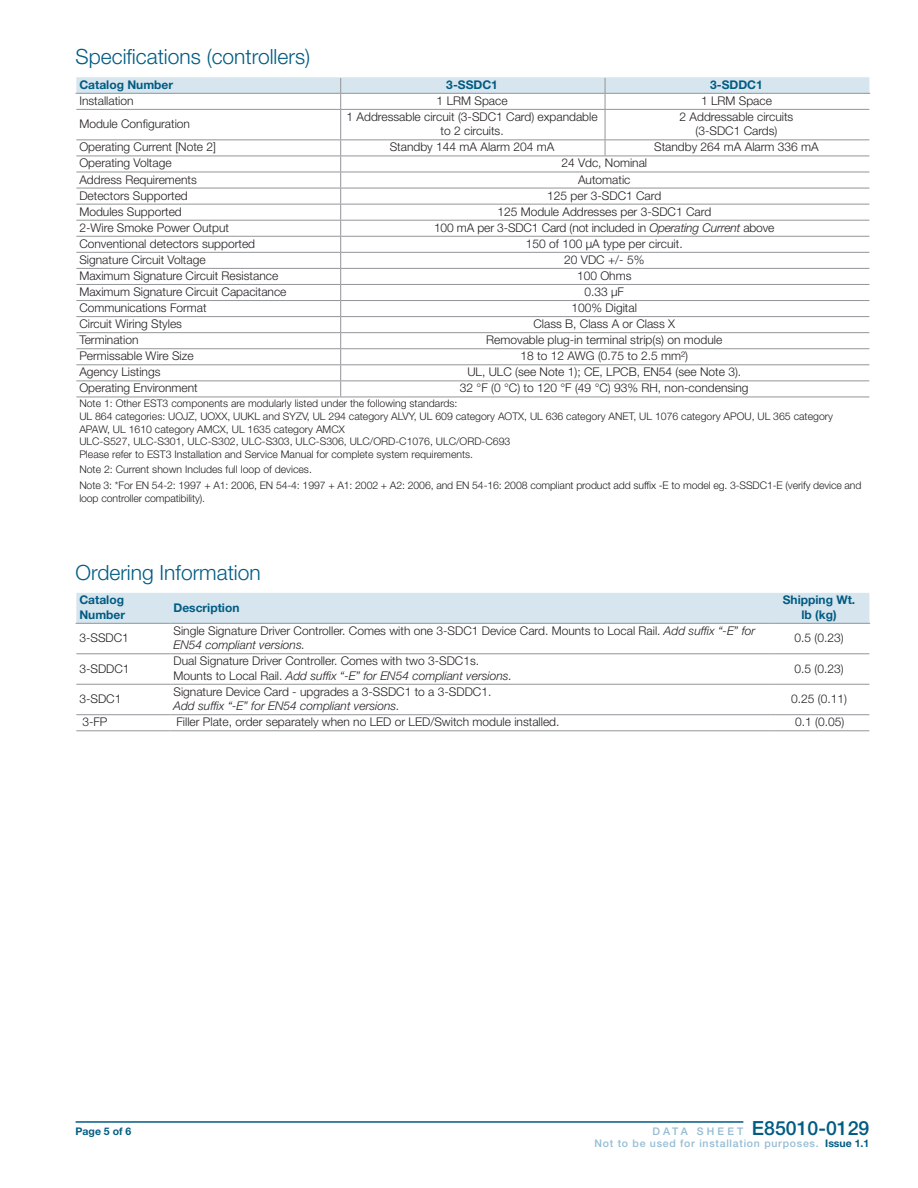
<style>
.page{position:relative;width:918px;height:1188px;background:#fff}
.page>*{position:absolute;margin:0;border:0;box-sizing:border-box;transform-origin:0 0}
.HEAD{font:300 21px "Helvetica Neue LT Std";color:#005c83}
.t1{font:500 19.5px "Helvetica Neue LT Std";color:#005c83}
.Table_Body{font:300 12px/14.4px "Helvetica Neue LT Std";color:#231f20}
.Table_Head{font:700 12px/14.4px "Helvetica Neue LT Std";color:#005c83}
.Table_Body-2{font:700 12px "Helvetica Neue LT Std";color:#005c83}
.BODY{font:300 10.5px/12.6px "Helvetica Neue LT Std";color:#231f20}
.t2{font:500 10.5px "Helvetica Neue LT Std";letter-spacing:.07em;color:#94bcd3}
.t3{font:700 10.5px "Helvetica Neue LT Std";color:#005c83}
.s1{font-style:italic}
.s2{font-size:10.5px;color:#94bcd3}
.s3{font-weight:700;color:#005c83}
</style>
<div class="page">
<hr style="left:76px;top:1121px;width:667px;height:2px;background:#005c83">
<hr style="left:605px;top:93px;width:265px;height:1px;background:#939598">
<svg style="left:76px;top:77px;width:793px;height:320px"></svg>
<hr style="left:605px;top:380px;width:264px;height:1px;background:#939598">
<hr style="left:76px;top:397px;width:265px;height:1px;background:#939598">
<hr style="left:341px;top:397px;width:264px;height:1px;background:#939598">
<hr style="left:605px;top:397px;width:264px;height:1px;background:#939598">
<div style="left:76px;top:593px;width:793px;height:30px;background:#d7e5ee"></div>
<hr style="left:76px;top:653px;width:95px;height:1px;background:#939598">
<hr style="left:76px;top:714px;width:95px;height:1px;background:#939598">
<hr style="left:76px;top:730px;width:95px;height:1px;background:#939598">
<hr style="left:171px;top:653px;width:599px;height:1px;background:#939598">
<hr style="left:171px;top:714px;width:599px;height:1px;background:#939598">
<hr style="left:171px;top:730px;width:599px;height:1px;background:#939598">
<hr style="left:770px;top:653px;width:99px;height:1px;background:#939598">
<hr style="left:770px;top:714px;width:99px;height:1px;background:#939598">
<hr style="left:770px;top:730px;width:99px;height:1px;background:#939598">
<hr style="left:76px;top:684px;width:95px;height:1px;background:#939598">
<hr style="left:171px;top:684px;width:599px;height:1px;background:#939598">
<hr style="left:770px;top:684px;width:99px;height:1px;background:#939598">
<hr style="left:76px;top:623px;width:95px;height:1px;background:#939598">
<hr style="left:171px;top:623px;width:599px;height:1px;background:#939598">
<hr style="left:770px;top:623px;width:100px;height:1px;background:#939598">
<p class="HEAD" style="left:76px;top:43px;width:236px">Specifications (controllers)</p>
<p class="Table_Body-2" style="left:79px;top:77px;width:95px">Catalog Number</p>
<p class="Table_Body-2" style="left:446px;top:77px;width:53px">3-SSDC1</p>
<p class="Table_Body-2" style="left:710px;top:77px;width:54px">3-SDDC1</p>
<p class="Table_Body" style="left:79px;top:93px;width:56px">Installation</p>
<p class="Table_Body" style="left:437px;top:93px;width:72px">1 LRM Space</p>
<p class="Table_Body" style="left:701px;top:93px;width:72px">1 LRM Space</p>
<p class="Table_Body" style="left:79px;top:116px;width:112px">Module Configuration</p>
<p class="Table_Body" style="left:347px;top:109px;width:252px;text-align:center">1 Addressable circuit (3-SDC1 Card) expandable to 2 circuits.</p>
<p class="Table_Body" style="left:680px;top:109px;width:115px;text-align:center">2 Addressable circuits (3-SDC1 Cards)</p>
<p class="Table_Body" style="left:79px;top:140px;width:138px">Operating Current [Note 2]</p>
<p class="Table_Body" style="left:390px;top:140px;width:166px">Standby 144 mA Alarm 204 mA</p>
<p class="Table_Body" style="left:654px;top:140px;width:166px">Standby 264 mA Alarm 336 mA</p>
<p class="Table_Body" style="left:79px;top:156px;width:94px">Operating Voltage</p>
<p class="Table_Body" style="left:561px;top:156px;width:87px">24 Vdc, Nominal</p>
<p class="Table_Body" style="left:79px;top:172px;width:119px">Address Requirements</p>
<p class="Table_Body" style="left:578px;top:172px;width:54px">Automatic</p>
<p class="Table_Body" style="left:79px;top:188px;width:110px">Detectors Supported</p>
<p class="Table_Body" style="left:547px;top:188px;width:116px">125 per 3-SDC1 Card</p>
<p class="Table_Body" style="left:79px;top:204px;width:104px">Modules Supported</p>
<p class="Table_Body" style="left:497px;top:204px;width:215px">125 Module Addresses per 3-SDC1 Card</p>
<p class="Table_Body" style="left:79px;top:220px;width:151px">2-Wire Smoke Power Output</p>
<p class="Table_Body" style="left:434px;top:220px;width:342px">100 mA per 3-SDC1 Card (not included in <span class="s1">Operating Current</span> above</p>
<p class="Table_Body" style="left:79px;top:236px;width:177px">Conventional detectors supported</p>
<p class="Table_Body" style="left:526px;top:236px;width:158px">150 of 100 µA type per circuit.</p>
<p class="Table_Body" style="left:79px;top:252px;width:128px">Signature Circuit Voltage</p>
<p class="Table_Body" style="left:564px;top:252px;width:82px">20 VDC +/- 5%</p>
<p class="Table_Body" style="left:79px;top:268px;width:200px">Maximum Signature Circuit Resistance</p>
<p class="Table_Body" style="left:577px;top:268px;width:56px">100 Ohms</p>
<p class="Table_Body" style="left:79px;top:284px;width:209px">Maximum Signature Circuit Capacitance</p>
<p class="Table_Body" style="left:585px;top:284px;width:41px">0.33 µF</p>
<p class="Table_Body" style="left:79px;top:300px;width:129px">Communications Format</p>
<p class="Table_Body" style="left:572px;top:300px;width:67px">100% Digital</p>
<p class="Table_Body" style="left:79px;top:316px;width:104px">Circuit Wiring Styles</p>
<p class="Table_Body" style="left:534px;top:316px;width:143px">Class B, Class A or Class X</p>
<p class="Table_Body" style="left:79px;top:333px;width:61px">Termination</p>
<p class="Table_Body" style="left:486px;top:333px;width:238px">Removable plug-in terminal strip(s) on module</p>
<p class="Table_Body" style="left:79px;top:349px;width:116px">Permissable Wire Size</p>
<p class="Table_Body" style="left:521px;top:349px;width:169px">18 to 12 AWG (0.75 to 2.5 mm²)</p>
<p class="Table_Body" style="left:79px;top:365px;width:83px">Agency Listings</p>
<p class="Table_Body" style="left:467px;top:365px;width:275px">UL, ULC (see Note 1); CE, LPCB, EN54 (see Note 3).</p>
<p class="Table_Body" style="left:79px;top:381px;width:120px">Operating Environment</p>
<p class="Table_Body" style="left:460px;top:381px;width:290px">32 °F (0 °C) to 120 °F (49 °C) 93% RH, non-condensing</p>
<p class="BODY" style="left:79px;top:397px;width:755px">Note 1: Other EST3 components are modularly listed under the following standards:<br>UL 864 categories: UOJZ, UOXX, UUKL and SYZV, UL 294 category ALVY, UL 609 category AOTX, UL 636 category ANET, UL 1076 category APOU, UL 365 category APAW, UL 1610 category AMCX, UL 1635 category AMCX<br>ULC-S527, ULC-S301, ULC-S302, ULC-S303, ULC-S306, ULC/ORD-C1076, ULC/ORD-C693<br>Please refer to EST3 Installation and Service Manual for complete system requirements.</p>
<p class="BODY" style="left:79px;top:463px;width:234px">Note 2: Current shown Includes full loop of devices.</p>
<p class="BODY" style="left:79px;top:479px;width:784px">Note 3: *For EN 54-2: 1997 + A1: 2006, EN 54-4: 1997 + A1: 2002 + A2: 2006, and EN 54-16: 2008 compliant product add suffix -E to model eg. 3-SSDC1-E (verify device and loop controller compatibility).</p>
<p class="HEAD" style="left:76px;top:559px;width:187px">Ordering Information</p>
<p class="Table_Head" style="left:79px;top:593px;width:47px">Catalog<br>Number</p>
<p class="Table_Head" style="left:174px;top:600px;width:67px">Description</p>
<p class="Table_Head" style="left:783px;top:593px;width:74px;text-align:center">Shipping Wt. lb (kg)</p>
<p class="Table_Body" style="left:79px;top:630px;width:51px">3-SSDC1</p>
<p class="Table_Body" style="left:174px;top:623px;width:583px">Single Signature Driver Controller. Comes with one 3-SDC1 Device Card. Mounts to Local Rail. <span class="s1">Add suffix “-E” for<br>EN54 compliant versions.</span></p>
<p class="Table_Body" style="left:794px;top:630px;width:51px">0.5 (0.23)</p>
<p class="Table_Body" style="left:79px;top:661px;width:52px">3-SDDC1</p>
<p class="Table_Body" style="left:174px;top:654px;width:340px">Dual Signature Driver Controller. Comes with two 3-SDC1s.<br>Mounts to Local Rail. <span class="s1">Add suffix “-E” for EN54 compliant versions.</span></p>
<p class="Table_Body" style="left:794px;top:661px;width:51px">0.5 (0.23)</p>
<p class="Table_Body" style="left:79px;top:691px;width:44px">3-SDC1</p>
<p class="Table_Body" style="left:174px;top:684px;width:319px">Signature Device Card - upgrades a 3-SSDC1 to a 3-SDDC1.<br><span class="s1">Add suffix “-E” for EN54 compliant versions.</span></p>
<p class="Table_Body" style="left:791px;top:691px;width:57px">0.25 (0.11)</p>
<p class="Table_Body" style="left:82px;top:715px;width:27px">3-FP</p>
<p class="Table_Body" style="left:177px;top:715px;width:384px">Filler Plate, order separately when no LED or LED/Switch module installed.</p>
<p class="Table_Body" style="left:795px;top:715px;width:51px">0.1 (0.05)</p>
<p class="t3" style="left:76px;top:1124px;width:57px">Page 5 of 6</p>
<h2 class="t1" style="left:652px;top:1116px;width:219px"><span class="s2">D ATA S H E E T</span> E85010-0129</h2>
<p class="t2" style="left:595px;top:1137px;width:276px">Not to be used for installation purposes. <span class="s3">Issue 1.1</span></p>
</div>
